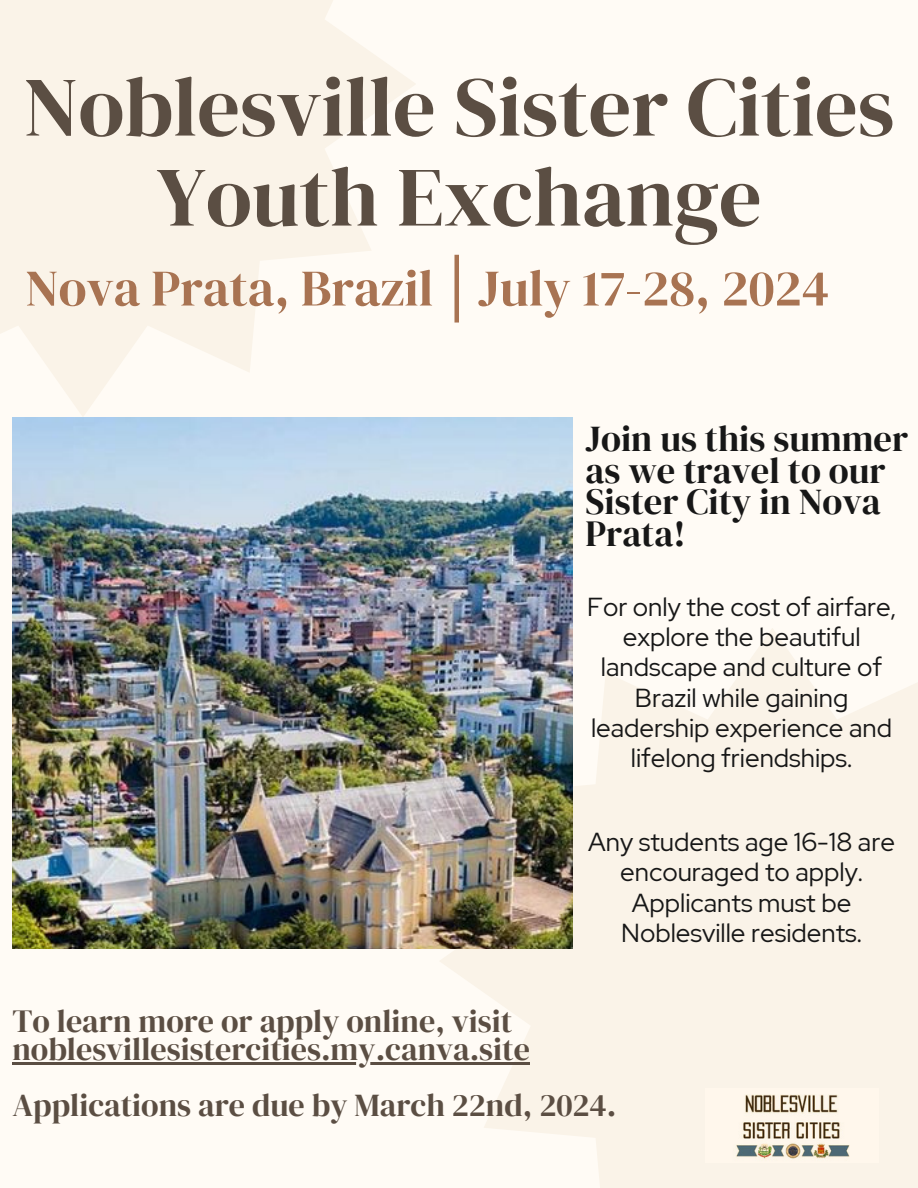
<style>
.page{position:relative;width:918px;height:1188px;background:#fffbf5}
.page>*{position:absolute;margin:0;border:0;box-sizing:border-box;transform-origin:0 0}
.t1{font:84.15px "DM Serif Display";color:#5b4e43}
.t2{font:51.15px "DM Serif Display";color:#a87352}
.t3{font:36.45px/31.5px "DM Serif Display";color:#171717}
.t4{font:31.95px/56.2px "DM Serif Display";color:#5b4e43}
.t5{font:25.95px/30.3px "Red Hat Display";color:#171717;text-align:center}
</style>
<div class="page">
<div style="left:0;top:0;width:416px;height:417px;background:linear-gradient(to right,#faf2e7,#fef9f1)"></div>
<div style="left:439px;top:628px;width:479px;height:560px;background:linear-gradient(to right,#fbf5ed,#faf3e8)"></div>
<img style="left:12px;top:417px;width:561px;height:531px">
<div style="left:454px;top:255px;width:5px;height:68px;background:#a87352"></div>
<img style="left:705px;top:1089px;width:173px;height:73px">
<hr style="left:12px;top:1062px;width:518px;height:2px;background:#5b4e43">
<h2 class="t1" style="left:24px;top:48px;width:872px">Noblesville Sister Cities</h2>
<h4 class="t1" style="left:156px;top:138px;width:607px">Youth Exchange</h4>
<h1 class="t2" style="left:25px;top:253px;width:805px">Nova Prata, Brazil July 17-28, 2024</h1>
<h3 class="t3" style="left:586px;top:423px;width:324px">Join us this summer as we travel to our<br>Sister City in Nova<br>Prata!</h3>
<p class="t5" style="left:587px;top:591px;width:310px">For only the cost of airfare, explore the beautiful landscape and culture of<br>Brazil while gaining leadership experience and lifelong friendships.</p>
<h4 class="t5" style="left:588px;top:826px;width:308px">Any students age 16-18 are encouraged to apply.<br>Applicants must be<br>Noblesville residents.</h4>
<p class="t4" style="left:12px;top:992px;width:501px">To learn more or apply online, visit</p>
<p class="t4" style="left:12px;top:1020px;width:605px">noblesvillesistercities.my.canva.site<br>Applications are due by March 22nd, 2024.</p>
</div>
